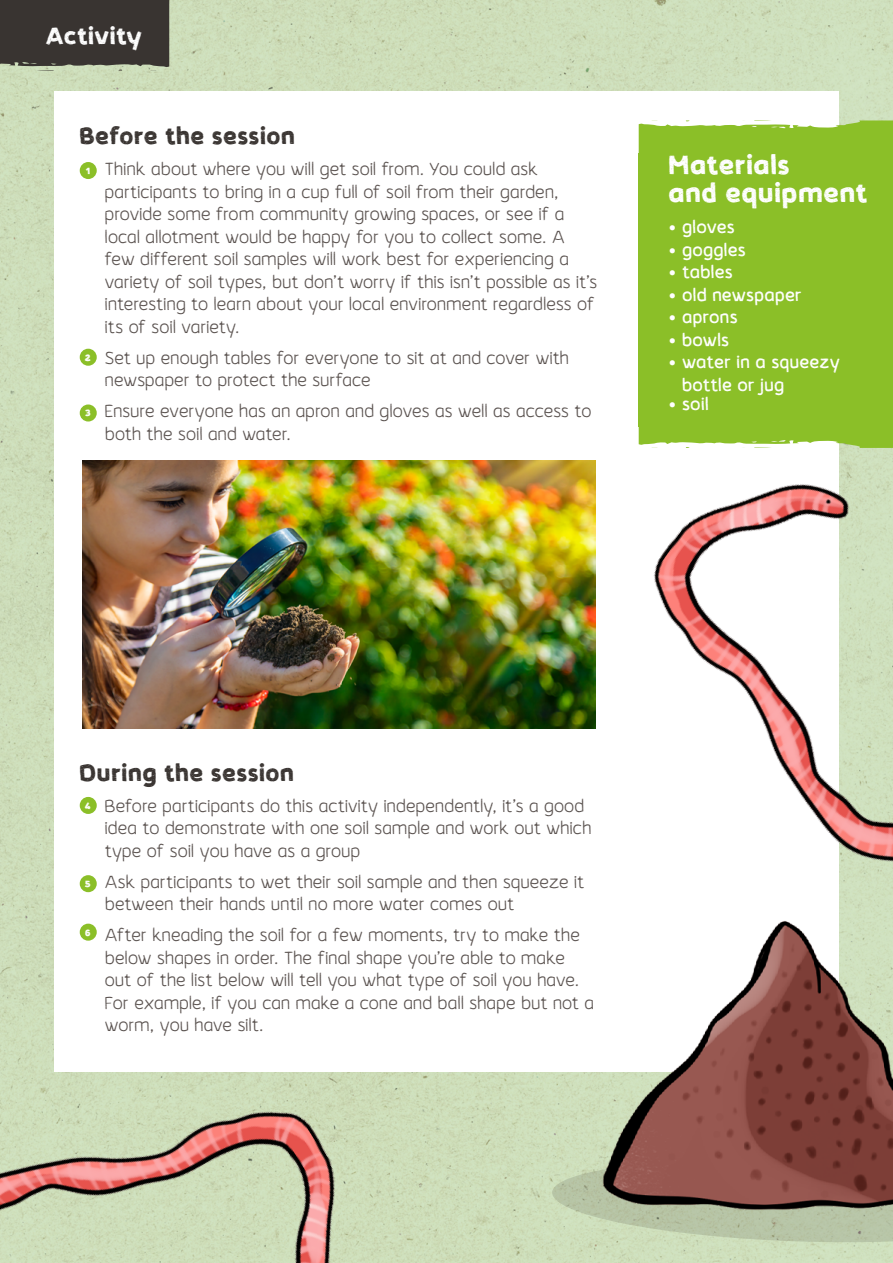
<style>
.page{position:relative;width:893px;height:1263px;background:#fff}
.page>*{position:absolute;margin:0;border:0;box-sizing:border-box;transform-origin:0 0}
.t1{font:700 27px/28.5px "Koarawild";letter-spacing:.055em;color:#fff}
.t2{font:700 24px "Koarawild";letter-spacing:.055em;color:#393431}
.t3{font:700 24px "Koarawild";letter-spacing:.05em;color:#fff}
.t4{font:300 18px/22.5px "Koarawild";letter-spacing:.055em;color:#574f4c}
.t5{font:18px/22.5px "Koarawild";letter-spacing:.055em;color:#fff}
.t6{font:700 12px "Koarawild";color:#fff}
.s1{font-family:"Museo Sans 300"}
</style>
<div class="page">
<img style="left:0;top:0;width:893px;height:1263px">
<div style="left:54px;top:91px;width:785px;height:980px;background:#fff"></div>
<img style="left:529px;top:938px;width:364px;height:325px">
<svg style="left:0;top:0;width:169px;height:71px;background:#45413c"></svg>
<div style="left:639px;top:154px;width:254px;height:273px;background:#8bbf28"></div>
<svg style="left:639px;top:120px;width:254px;height:34px;background:#9ac745"></svg>
<img style="left:83px;top:460px;width:446px;height:268px">
<img style="left:529px;top:378px;width:364px;height:560px">
<img style="left:0;top:958px;width:435px;height:305px">
<div style="left:80px;top:162px;width:17px;height:17px;background:#8bbf28;border-radius:50%"></div>
<div style="left:80px;top:349px;width:17px;height:17px;background:#8bbf28;border-radius:50%"></div>
<div style="left:80px;top:404px;width:17px;height:17px;background:#8bbf28;border-radius:50%"></div>
<div style="left:80px;top:797px;width:17px;height:17px;background:#8bbf28;border-radius:50%"></div>
<div style="left:80px;top:875px;width:17px;height:17px;background:#8bbf28;border-radius:50%"></div>
<div style="left:80px;top:924px;width:17px;height:17px;background:#8bbf28;border-radius:50%"></div>
<h2 class="t3" style="left:46px;top:20px;width:98px">Activity</h2>
<h2 class="t2" style="left:80px;top:120px;width:216px">Before the session</h2>
<p class="t4" style="left:105px;top:158px;width:493px">Think about where you will get soil from. You could ask participants to bring in a cup full of soil from their garden, provide some from community growing spaces, or see if a local allotment would be happy for you to collect some. A few different soil samples will work best for experiencing a variety of soil types, but don’t worry if this isn’t possible as it’s interesting to learn about your local environment regardless of its of soil variety.</p>
<p class="t4" style="left:105px;top:347px;width:465px">Set up enough tables for everyone to sit at and cover with newspaper to protect the surface</p>
<p class="t4" style="left:105px;top:400px;width:487px">Ensure everyone has an apron and gloves as well as access to both the soil and water.</p>
<p class="t6" style="left:86px;top:162px;width:6px">1</p>
<p class="t6" style="left:85px;top:349px;width:7px">2</p>
<p class="t6" style="left:85px;top:404px;width:7px">3</p>
<h1 class="t1" style="left:669px;top:150px;width:199px">Materials<br>and equipment</h1>
<p class="t5" style="left:669px;top:216px;width:67px"><span class="s1">•</span> gloves</p>
<p class="t5" style="left:669px;top:238px;width:78px"><span class="s1">•</span> goggles</p>
<p class="t5" style="left:669px;top:261px;width:65px"><span class="s1">•</span> tables</p>
<p class="t5" style="left:669px;top:283px;width:134px"><span class="s1">•</span> old newspaper</p>
<p class="t5" style="left:669px;top:306px;width:70px"><span class="s1">•</span> aprons</p>
<p class="t5" style="left:669px;top:328px;width:62px"><span class="s1">•</span> bowls</p>
<p class="t5" style="left:682px;top:351px;width:159px;text-indent:-14px"><span class="s1">•</span> water in a squeezy bottle or jug</p>
<p class="t5" style="left:669px;top:392px;width:41px"><span class="s1">•</span> soil</p>
<h2 class="t2" style="left:80px;top:757px;width:215px">During the session</h2>
<p class="t4" style="left:105px;top:795px;width:487px">Before participants do this activity independently, it’s a good idea to demonstrate with one soil sample and work out which type of soil you have as a group</p>
<p class="t4" style="left:105px;top:871px;width:480px">Ask participants to wet their soil sample and then squeeze it between their hands until no more water comes out</p>
<p class="t4" style="left:105px;top:924px;width:490px">After kneading the soil for a few moments, try to make the below shapes in order. The final shape you’re able to make out of the list below will tell you what type of soil you have.<br>For example, if you can make a cone and ball shape but not a worm, you have silt.</p>
<p class="t6" style="left:85px;top:797px;width:7px">4</p>
<p class="t6" style="left:85px;top:875px;width:7px">5</p>
<p class="t6" style="left:85px;top:923px;width:7px">6</p>
</div>
